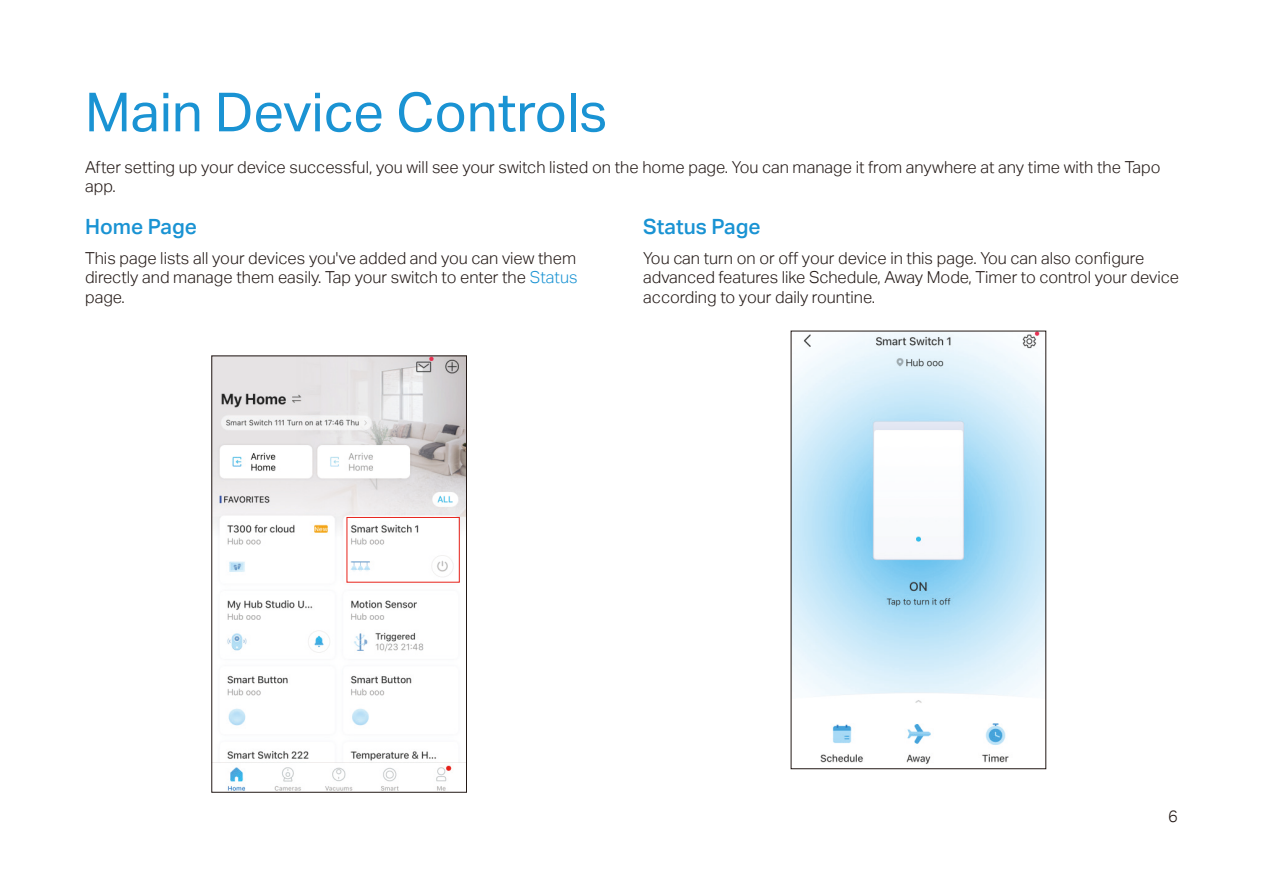
<style>
.page{position:relative;width:1263px;height:893px;background:#fff}
.page>*{position:absolute;margin:0;border:0;box-sizing:border-box;transform-origin:0 0}
.t1{font:54px "TP Link Aktiv Regular";color:#1a93d3}
.t2{font:21px "TP Link Aktiv Medium";color:#1a93d3}
.t3{font:16.5px/19.8px "TP Link Aktiv Light";color:#231916}
.s1{color:#1a93d3}
</style>
<div class="page">
<img style="left:214px;top:358px;width:251px;height:432px">
<div style="left:212px;top:356px;width:255px;height:436px;border:1px solid #231916"></div>
<img style="left:793px;top:333px;width:251px;height:431px">
<div style="left:347px;top:517px;width:113px;height:66px;border:1px solid #e7221a"></div>
<h1 class="t1" style="left:85px;top:81px;width:524px">Main Device Controls</h1>
<p class="t3" style="left:85px;top:157px;width:1077px">After setting up your device successful, you will see your switch listed on the home page. You can manage it from anywhere at any time with the Tapo app.</p>
<p class="t2" style="left:643px;top:214px;width:119px">Status Page</p>
<p class="t3" style="left:643px;top:248px;width:537px">You can turn on or off your device in this page. You can also configure advanced features like Schedule, Away Mode, Timer to control your device according to your daily rountine.</p>
<p class="t2" style="left:85px;top:214px;width:114px">Home Page</p>
<p class="t3" style="left:85px;top:248px;width:494px;text-align:justify">This page lists all your devices you've added and you can view them directly and manage them easily. Tap your switch to enter the <span class="s1">Status </span>page.</p>
<p class="t3" style="left:1168px;top:806px;width:11px">6</p>
</div>
